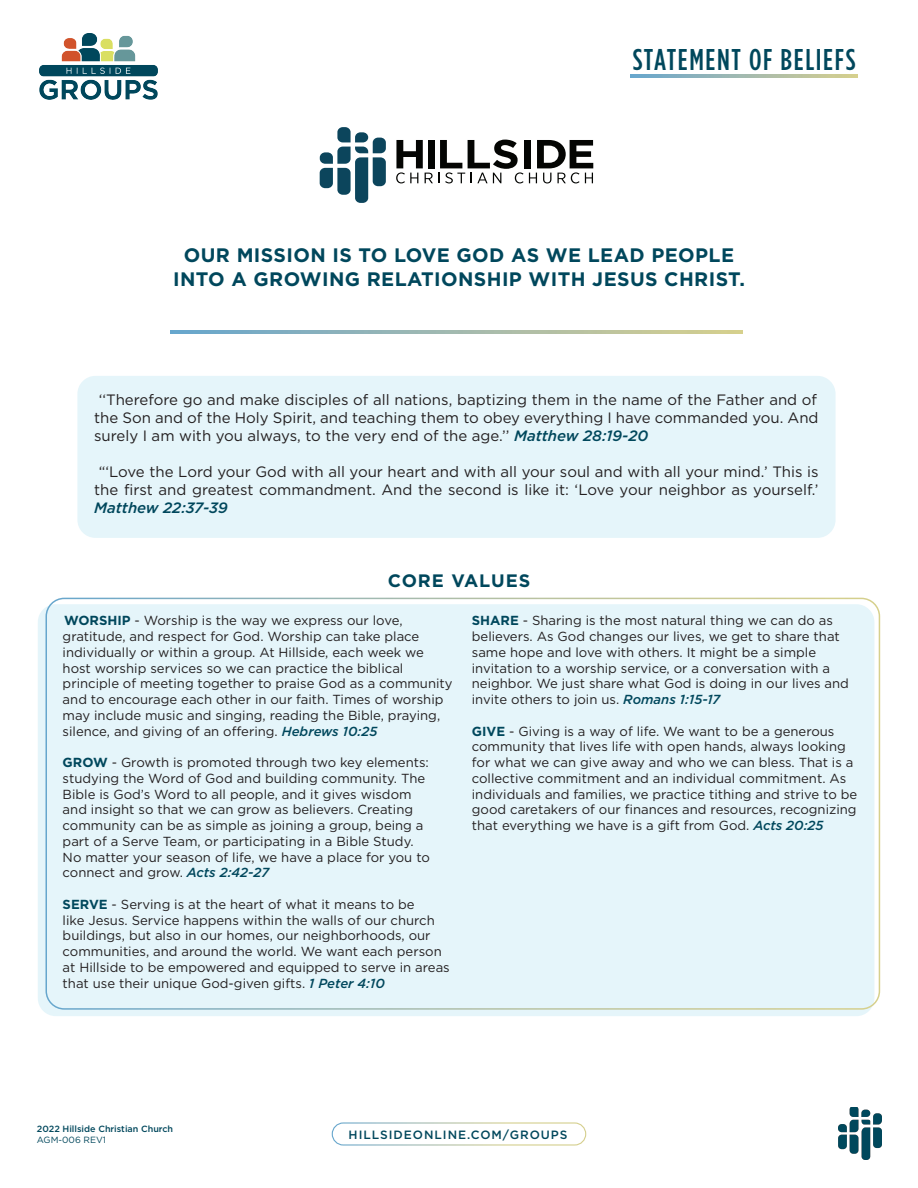
<style>
.page{position:relative;width:918px;height:1188px;background:#fff}
.page>*{position:absolute;margin:0;border:0;box-sizing:border-box;transform-origin:0 0}
.t1{font:500 30px "Gotham Condensed";letter-spacing:.055em;color:#00475c}
.t2{font:700 19.5px/24px "Gotham";letter-spacing:.02em;color:#00475c;text-align:center}
.SubHeading{font:700 18px "Gotham";letter-spacing:.055em;color:#00475c}
.t3{font:15px/18px "Gotham";color:#231f20;text-align:justify}
.t4{font:13.2px/15.8px "Gotham";color:#231f20}
.t5{font:500 12px "Gotham";letter-spacing:.08em;color:#00475c}
.t6{font:500 9px "Gotham";color:#00475c}
.t7{font:9px "Gotham";color:#00475c}
.s1{font-weight:500;font-style:italic;color:#00475c}
.s2{font-weight:700;color:#00475c}
</style>
<div class="page">
<img style="left:839px;top:1107px;width:42px;height:53px">
<div style="left:332px;top:1122px;width:254px;height:24px;border:1px solid #fff;border-radius:11px"></div>
<svg style="left:630px;top:74px;width:227px;height:3px"></svg>
<img style="left:40px;top:33px;width:117px;height:67px">
<div style="left:38px;top:604px;width:836px;height:412px;background:#e5f5fa;border-radius:18px"></div>
<div style="left:46px;top:598px;width:834px;height:412px;border:2px solid #fff;border-radius:18px"></div>
<div style="left:77px;top:376px;width:759px;height:162px;background:#e5f5fa;border-radius:18px"></div>
<svg style="left:170px;top:331px;width:573px;height:3px;background:#a1baae"></svg>
<svg style="left:396px;top:140px;width:197px;height:43px"></svg>
<svg style="left:320px;top:127px;width:66px;height:76px"></svg>
<h1 class="t1" style="left:633px;top:42px;width:224px">STATEMENT OF BELIEFS</h1>
<p class="t2" style="left:173px;top:243px;width:573px">OUR MISSION IS TO LOVE GOD AS WE LEAD PEOPLE<br>INTO A GROWING RELATIONSHIP WITH JESUS CHRIST.</p>
<p class="t3" style="left:94px;top:390px;width:726px;text-indent:5px">‘‘Therefore go and make disciples of all nations, baptizing them in the name of the Father and of the Son and of the Holy Spirit, and teaching them to obey everything I have commanded you. And surely I am with you always, to the very end of the age.’’ <span class="s1">Matthew 28:19-20</span></p>
<p class="t3" style="left:94px;top:462px;width:726px;text-indent:5px">“‘Love the Lord your God with all your heart and with all your soul and with all your mind.’ This is the first and greatest commandment. And the second is like it: ‘Love your neighbor as yourself.’ <span class="s1">Matthew 22:37-39</span></p>
<p class="SubHeading" style="left:388px;top:568px;width:144px">CORE VALUES</p>
<p class="t4" style="left:63px;top:613px;width:391px"><span class="s2">WORSHIP</span> - Worship is the way we express our love, gratitude, and respect for God. Worship can take place individually or within a group. At Hillside, each week we host worship services so we can practice the biblical principle of meeting together to praise God as a community and to encourage each other in our faith. Times of worship may include music and singing, reading the Bible, praying, silence, and giving of an offering. <span class="s1">Hebrews 10:25</span></p>
<p class="t4" style="left:63px;top:754px;width:369px"><span class="s2">GROW</span> - Growth is promoted through two key elements: studying the Word of God and building community. The Bible is God’s Word to all people, and it gives wisdom and insight so that we can grow as believers. Creating community can be as simple as joining a group, being a part of a Serve Team, or participating in a Bible Study.<br>No matter your season of life, we have a place for you to connect and grow. <span class="s1">Acts 2:42-27</span></p>
<p class="t4" style="left:63px;top:896px;width:389px"><span class="s2">SERVE</span> - Serving is at the heart of what it means to be<br>like Jesus. Service happens within the walls of our church buildings, but also in our homes, our neighborhoods, our communities, and around the world. We want each person at Hillside to be empowered and equipped to serve in areas that use their unique God-given gifts. <span class="s1">1 Peter 4:10</span></p>
<p class="t4" style="left:472px;top:613px;width:379px"><span class="s2">SHARE</span> - Sharing is the most natural thing we can do as believers. As God changes our lives, we get to share that same hope and love with others. It might be a simple invitation to a worship service, or a conversation with a neighbor. We just share what God is doing in our lives and invite others to join us. <span class="s1">Romans 1:15-17</span></p>
<p class="t4" style="left:472px;top:723px;width:387px"><span class="s2">GIVE</span> - Giving is a way of life. We want to be a generous community that lives life with open hands, always looking for what we can give away and who we can bless. That is a collective commitment and an individual commitment. As individuals and families, we practice tithing and strive to be good caretakers of our finances and resources, recognizing that everything we have is a gift from God. <span class="s1">Acts 20:25</span></p>
<p class="t6" style="left:37px;top:1123px;width:138px">2022 Hillside Christian Church</p>
<p class="t7" style="left:37px;top:1134px;width:71px">AGM-006 REV1</p>
<p class="t5" style="left:349px;top:1127px;width:220px">HILLSIDEONLINE.COM/GROUPS</p>
</div>
